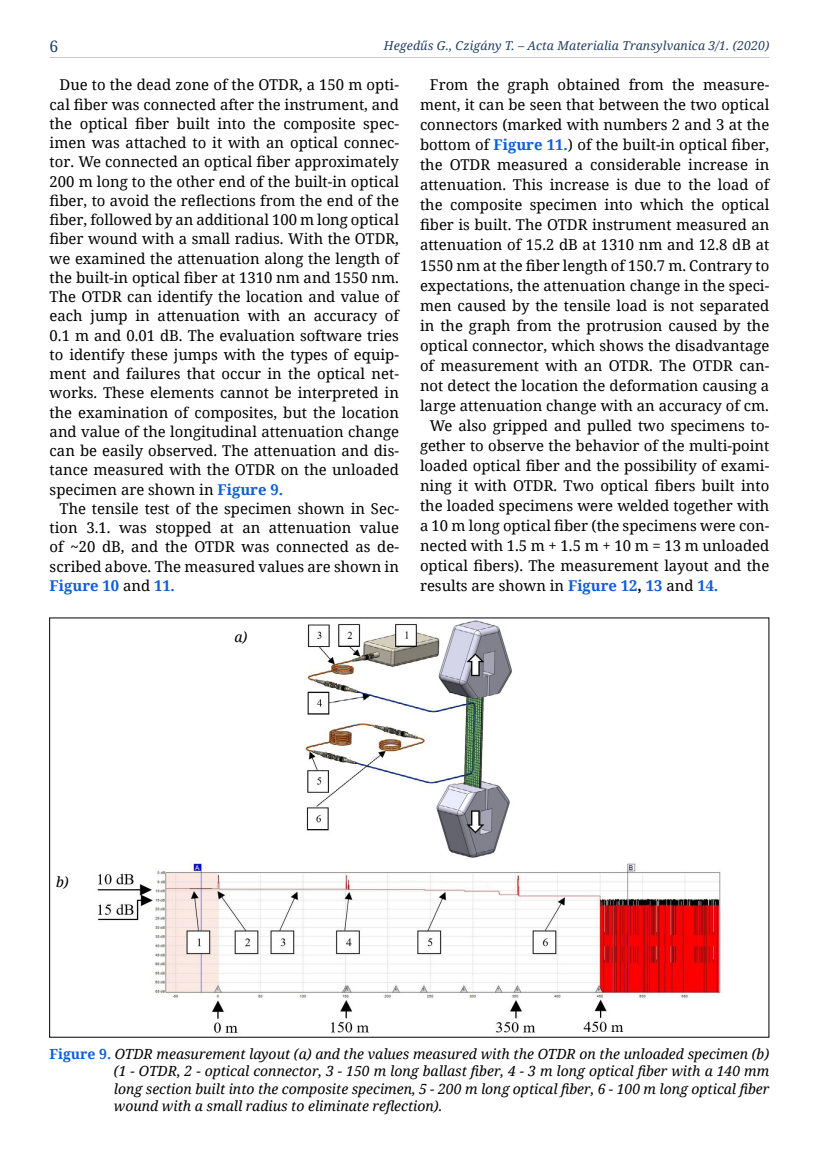
<style>
.page{position:relative;width:819px;height:1161px;background:#fff}
.page>*{position:absolute;margin:0;border:0;box-sizing:border-box;transform-origin:0 0}
.t1{font:15.75px "Noto Serif";color:#244061}
.t2{font:14.88px/19.2px "Noto Serif";color:#000;text-align:justify}
.t3{font:italic 14px/17.5px "Noto Serif";color:#000;text-align:justify}
.t4{font:italic 12.25px "Noto Serif";letter-spacing:.01em;color:#244061}
.s1{font-weight:700;color:#0f5dd8}
.s2{font-weight:700}
.s3{font-weight:700;font-style:normal;color:#0f5dd8}
</style>
<div class="page">
<hr style="left:50px;top:57px;width:719px;height:1px;background:#c6c6c6">
<img style="left:305px;top:620px;width:207px;height:238px">
<img style="left:97px;top:861px;width:626px;height:173px">
<p class="t1" style="left:50px;top:35px;width:10px">6</p>
<p class="t4" style="left:384px;top:37px;width:387px">Hegedűs G., Czigány T. – Acta Materialia Transylvanica 3/1. (2020)</p>
<p class="t2" style="left:50px;top:75px;width:351px;text-indent:10px">Due to the dead zone of the OTDR, a 150 m opti&shy;cal fiber was connected after the instrument, and the optical fiber built into the composite spec&shy;imen was attached to it with an optical connec&shy;tor. We connected an optical fiber approximately 200 m long to the other end of the built-in optical fiber, to avoid the reflections from the end of the fiber, followed by an additional 100 m long optical fiber wound with a small radius. With the OTDR, we examined the attenuation along the length of the built-in optical fiber at 1310 nm and 1550 nm.<br>The OTDR can identify the location and value of each jump in attenuation with an accuracy of 0.1 m and 0.01 dB. The evaluation software tries to identify these jumps with the types of equip&shy;ment and failures that occur in the optical net&shy;works. These elements cannot be interpreted in the examination of composites, but the location and value of the longitudinal attenuation change can be easily observed. The attenuation and dis&shy;tance measured with the OTDR on the unloaded specimen are shown in <span class="s1">Figure 9.</span></p>
<p class="t2" style="left:50px;top:498px;width:351px;text-indent:10px">The tensile test of the specimen shown in Sec&shy;tion 3.1. was stopped at an attenuation value of ~20 dB, and the OTDR was connected as de&shy;scribed above. The measured values are shown in <span class="s1">Figure 10</span> and <span class="s1">11.</span></p>
<p class="t2" style="left:430px;top:75px;width:341px">From the graph obtained from the measure-</p>
<p class="t2" style="left:420px;top:95px;width:351px">ment, it can be seen that between the two optical</p>
<p class="t2" style="left:420px;top:115px;width:351px">connectors (marked with numbers 2 and 3 at the</p>
<p class="t2" style="left:420px;top:135px;width:351px">bottom of <span class="s1">Figure 11.</span>) of the built-in optical fiber,</p>
<p class="t2" style="left:420px;top:155px;width:351px">the OTDR measured a considerable increase in</p>
<p class="t2" style="left:420px;top:175px;width:351px">attenuation. This increase is due to the load of</p>
<p class="t2" style="left:420px;top:195px;width:351px">the composite specimen into which the optical</p>
<p class="t2" style="left:420px;top:215px;width:351px">fiber is built. The OTDR instrument measured an</p>
<p class="t2" style="left:420px;top:235px;width:351px">attenuation of 15.2 dB at 1310 nm and 12.8 dB at</p>
<p class="t2" style="left:420px;top:255px;width:351px">1550 nm at the fiber length of 150.7 m. Contrary to</p>
<p class="t2" style="left:420px;top:275px;width:351px">expectations, the attenuation change in the speci-</p>
<p class="t2" style="left:420px;top:295px;width:351px">men caused by the tensile load is not separated</p>
<p class="t2" style="left:420px;top:315px;width:351px">in the graph from the protrusion caused by the</p>
<p class="t2" style="left:420px;top:335px;width:351px">optical connector, which shows the disadvantage</p>
<p class="t2" style="left:420px;top:355px;width:351px">of measurement with an OTDR. The OTDR can-</p>
<p class="t2" style="left:420px;top:375px;width:351px">not detect the location the deformation causing a</p>
<p class="t2" style="left:420px;top:395px;width:350px">large attenuation change with an accuracy of cm.</p>
<p class="t2" style="left:430px;top:415px;width:341px">We also gripped and pulled two specimens to-</p>
<p class="t2" style="left:420px;top:435px;width:351px">gether to observe the behavior of the multi-point</p>
<p class="t2" style="left:420px;top:455px;width:351px">loaded optical fiber and the possibility of exami-</p>
<p class="t2" style="left:420px;top:475px;width:351px">ning it with OTDR. Two optical fibers built into</p>
<p class="t2" style="left:420px;top:495px;width:351px">the loaded specimens were welded together with</p>
<p class="t2" style="left:420px;top:515px;width:351px">a 10 m long optical fiber (the specimens were con-</p>
<p class="t2" style="left:420px;top:535px;width:351px">nected with 1.5 m + 1.5 m + 10 m = 13 m unloaded</p>
<p class="t2" style="left:420px;top:555px;width:351px">optical fibers). The measurement layout and the</p>
<p class="t2" style="left:420px;top:575px;width:300px">results are shown in <span class="s1">Figure 12</span><span class="s2">,</span> <span class="s1">13</span> and <span class="s1">14.</span></p>
<p class="t3" style="left:56px;top:873px;width:14px">b)</p>
<p class="t3" style="left:234px;top:628px;width:14px">a)</p>
<p class="t3" style="left:114px;top:1044px;width:657px;text-indent:-64px"><span class="s3">Figure 9.</span> OTDR measurement layout (a) and the values measured with the OTDR on the unloaded specimen (b) (1 - OTDR, 2 - optical connector, 3 - 150 m long ballast fiber, 4 - 3 m long optical fiber with a 140 mm long section built into the composite specimen, 5 - 200 m long optical fiber, 6 - 100 m long optical fiber wound with a small radius to eliminate reflection).</p>
</div>
